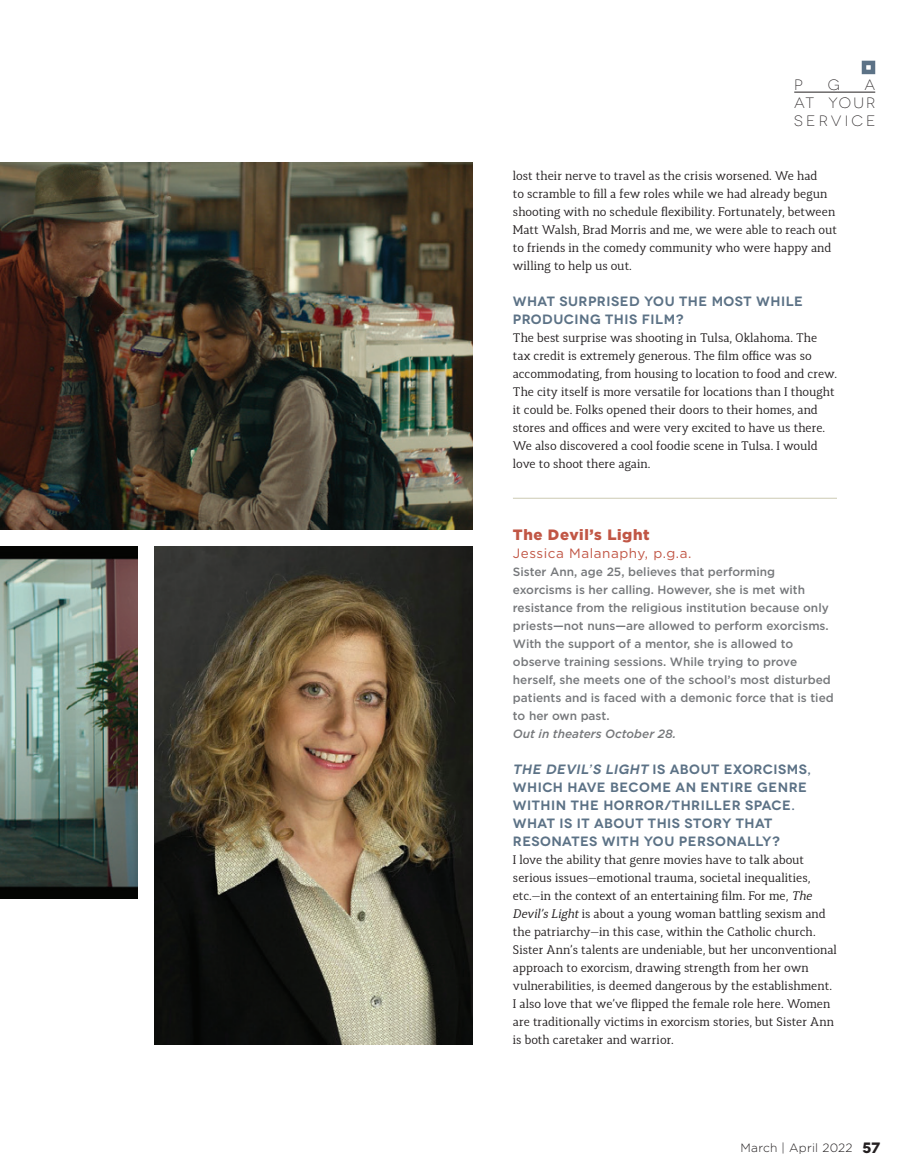
<style>
.page{position:relative;width:918px;height:1175px;background:#fff}
.page>*{position:absolute;margin:0;border:0;box-sizing:border-box;transform-origin:0 0}
.t1{font:300 15px/18px "Novecentowide";letter-spacing:.2em;color:#231f20;text-align:justify}
.PGA_FOB_Subhead{font:900 15px "Gotham";letter-spacing:.04em;color:#c15645}
.PGA_Subhead-Question{font:600 13.5px/18px "Novecentowide";letter-spacing:.04em;color:#5c7286}
.PGA_FOB_Subhead-2{font:13.5px "Gotham";letter-spacing:.04em;color:#c15645}
.PGA_BodyCopy_Indent{font:12.3px/18px "Synerga Pro";color:#231f20}
.PGA_Caption{font:500 12px/18px "Gotham";color:#76787b}
.PGA_Caption-2{font:italic 500 12px "Gotham";color:#76787b}
.t2{font:300 12px "Gotham";letter-spacing:.02em;color:#231f20}
.s1{font-style:italic}
.s2{font-family:"Novecentowide";font-weight:700;font-size:15px}
</style>
<div class="page">
<div style="left:862px;top:61px;width:13px;height:13px;border:4px solid #5c7286"></div>
<hr style="left:794px;top:92px;width:81px;height:1px;background:#231f20">
<img style="left:0;top:162px;width:472px;height:367px">
<img style="left:0;top:546px;width:137px;height:352px">
<img style="left:155px;top:546px;width:317px;height:498px">
<hr style="left:513px;top:498px;width:324px;height:1px;background:#cdcab3">
<p class="t1" style="left:794px;top:76px;width:10px">P</p>
<p class="t1" style="left:828px;top:76px;width:13px">G</p>
<p class="t1" style="left:794px;top:76px;width:83px;text-indent:70px">A AT YOUR SERVICE</p>
<p class="PGA_BodyCopy_Indent" style="left:513px;top:167px;width:326px">lost their nerve to travel as the crisis worsened. We had<br>to scramble to fill a few roles while we had already begun shooting with no schedule flexibility. Fortunately, between Matt Walsh, Brad Morris and me, we were able to reach out to friends in the comedy community who were happy and willing to help us out.</p>
<p class="PGA_Subhead-Question" style="left:513px;top:292px;width:292px">WHAT SURPRISED YOU THE MOST WHILE<br>PRODUCING THIS FILM?</p>
<p class="PGA_BodyCopy_Indent" style="left:513px;top:329px;width:326px">The best surprise was shooting in Tulsa, Oklahoma. The tax credit is extremely generous. The film office was so accommodating, from housing to location to food and crew.<br>The city itself is more versatile for locations than I thought it could be. Folks opened their doors to their homes, and stores and offices and were very excited to have us there.<br>We also discovered a cool foodie scene in Tulsa. I would love to shoot there again.</p>
<p class="PGA_FOB_Subhead" style="left:513px;top:524px;width:138px">The Devil’s Light</p>
<p class="PGA_FOB_Subhead-2" style="left:513px;top:545px;width:180px">Jessica Malanaphy, p.g.a.</p>
<p class="PGA_Caption" style="left:513px;top:563px;width:322px">Sister Ann, age 25, believes that performing exorcisms is her calling. However, she is met with resistance from the religious institution because only priests—not nuns—are allowed to perform exorcisms.<br>With the support of a mentor, she is allowed to observe training sessions. While trying to prove herself, she meets one of the school’s most disturbed patients and is faced with a demonic force that is tied to her own past.</p>
<p class="PGA_Caption-2" style="left:513px;top:726px;width:165px">Out in theaters October 28.</p>
<p class="PGA_Subhead-Question" style="left:513px;top:760px;width:300px"><span class="s1">THE DEVIL’S LIGHT</span> IS ABOUT EXORCISMS, WHICH HAVE BECOME AN ENTIRE GENRE WITHIN THE HORROR/THRILLER SPACE.<br>WHAT IS IT ABOUT THIS STORY THAT RESONATES WITH YOU PERSONALLY?</p>
<p class="PGA_BodyCopy_Indent" style="left:513px;top:851px;width:326px">I love the ability that genre movies have to talk about serious issues—emotional trauma, societal inequalities, etc.—in the context of an entertaining film. For me, <span class="s1">The Devil’s Light</span> is about a young woman battling sexism and the patriarchy—in this case, within the Catholic church.<br>Sister Ann’s talents are undeniable, but her unconventional approach to exorcism, drawing strength from her own vulnerabilities, is deemed dangerous by the establishment.<br>I also love that we’ve flipped the female role here. Women are traditionally victims in exorcism stories, but Sister Ann is both caretaker and warrior.</p>
<p class="t2" style="left:741px;top:1141px;width:141px">March | April 2022 <span class="s2">57</span></p>
</div>
